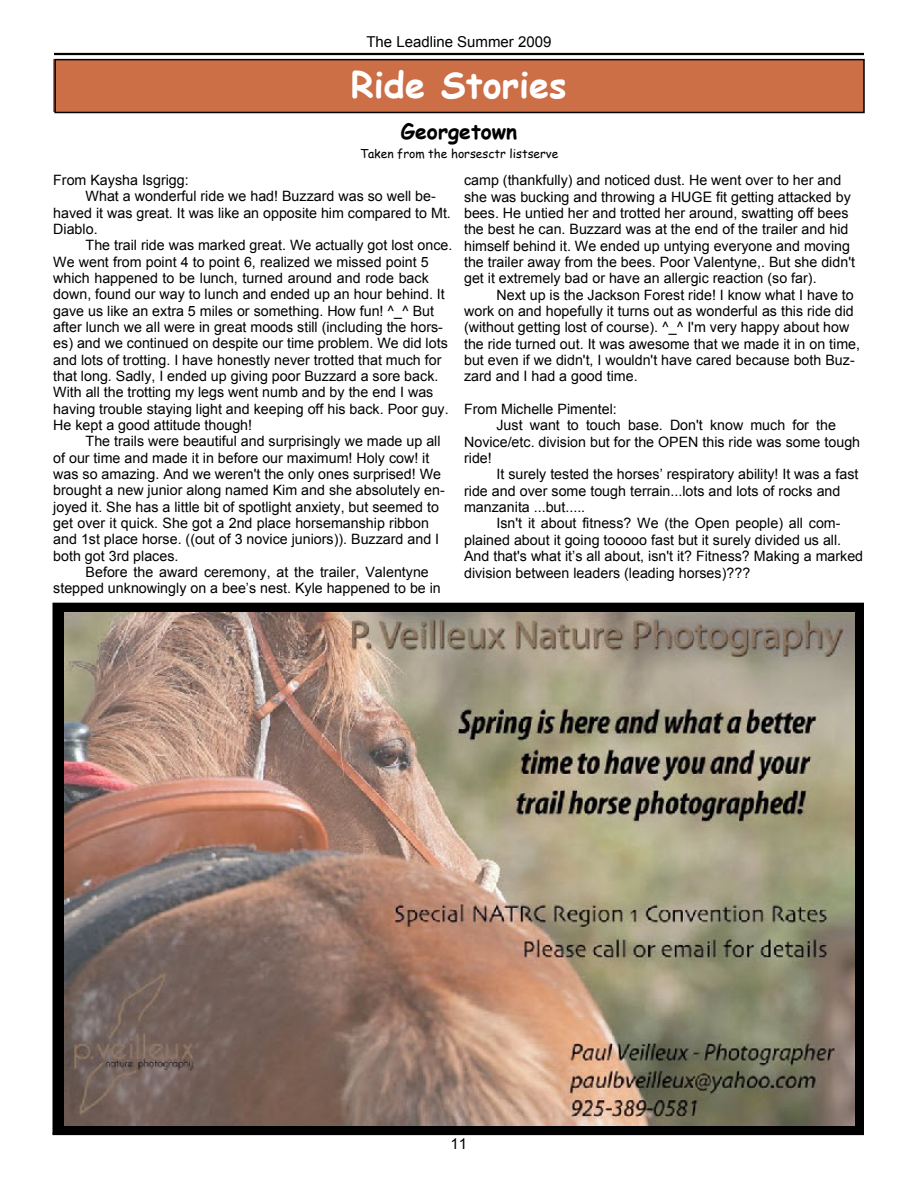
<style>
.page{position:relative;width:918px;height:1188px;background:#fff}
.page>*{position:absolute;margin:0;border:0;box-sizing:border-box;transform-origin:0 0}
.t1{font:700 36px "Comic Sans MS";color:#fff}
.t2{font:700 21px "Comic Sans MS";color:#000}
.t3{font:15px "Arial";color:#000}
.t4{font:14.25px/16.4px "Arial";color:#000}
.t5{font:12px "Comic Sans MS";color:#000}
</style>
<div class="page">
<hr style="left:54px;top:53px;width:810px;height:2px;background:#000">
<hr style="left:52px;top:1133px;width:812px;height:2px;background:#000">
<div style="left:53px;top:603px;width:811px;height:531px;background:#000"></div>
<img style="left:64px;top:612px;width:791px;height:513px">
<div style="left:54px;top:59px;width:810px;height:53px;background:#cc6e46"></div>
<div style="left:54px;top:59px;width:811px;height:54px;border:2px solid #000"></div>
<p class="t3" style="left:366px;top:36px;width:187px">The Leadline Summer 2009</p>
<h1 class="t1" style="left:351px;top:69px;width:217px">Ride Stories</h1>
<h2 class="t2" style="left:401px;top:122px;width:118px">Georgetown</h2>
<p class="t5" style="left:360px;top:148px;width:200px">Taken from the horsesctr listserve</p>
<p class="t4" style="left:53px;top:173px;width:137px">From Kaysha Isgrigg:</p>
<p class="t4" style="left:86px;top:189px;width:352px">What a wonderful ride we had! Buzzard was so well be-</p>
<p class="t4" style="left:53px;top:206px;width:399px">haved it was great. It was like an opposite him compared to Mt.</p>
<p class="t4" style="left:53px;top:222px;width:46px">Diablo.</p>
<p class="t4" style="left:86px;top:238px;width:368px">The trail ride was marked great. We actually got lost once.</p>
<p class="t4" style="left:53px;top:255px;width:377px">We went from point 4 to point 6, realized we missed point 5</p>
<p class="t4" style="left:53px;top:271px;width:377px">which happened to be lunch, turned around and rode back</p>
<p class="t4" style="left:53px;top:287px;width:393px">down, found our way to lunch and ended up an hour behind. It</p>
<p class="t4" style="left:53px;top:304px;width:382px">gave us like an extra 5 miles or something. How fun! ^_^ But</p>
<p class="t4" style="left:53px;top:320px;width:391px">after lunch we all were in great moods still (including the hors-</p>
<p class="t4" style="left:53px;top:337px;width:396px">es) and we continued on despite our time problem. We did lots</p>
<p class="t4" style="left:53px;top:353px;width:390px">and lots of trotting. I have honestly never trotted that much for</p>
<p class="t4" style="left:53px;top:369px;width:387px">that long. Sadly, I ended up giving poor Buzzard a sore back.</p>
<p class="t4" style="left:53px;top:386px;width:382px">With all the trotting my legs went numb and by the end I was</p>
<p class="t4" style="left:53px;top:402px;width:397px">having trouble staying light and keeping off his back. Poor guy.</p>
<p class="t4" style="left:53px;top:418px;width:200px">He kept a good attitude though!</p>
<p class="t4" style="left:86px;top:435px;width:356px">The trails were beautiful and surprisingly we made up all</p>
<p class="t4" style="left:53px;top:451px;width:378px">of our time and made it in before our maximum! Holy cow! it</p>
<p class="t4" style="left:53px;top:467px;width:389px">was so amazing. And we weren't the only ones surprised! We</p>
<p class="t4" style="left:53px;top:484px;width:393px">brought a new junior along named Kim and she absolutely en-</p>
<p class="t4" style="left:53px;top:500px;width:387px">joyed it. She has a little bit of spotlight anxiety, but seemed to</p>
<p class="t4" style="left:53px;top:516px;width:377px">get over it quick. She got a 2nd place horsemanship ribbon</p>
<p class="t4" style="left:53px;top:533px;width:387px">and 1st place horse. ((out of 3 novice juniors)). Buzzard and I</p>
<p class="t4" style="left:53px;top:549px;width:127px">both got 3rd places.</p>
<p class="t4" style="left:86px;top:565px;width:345px">Before the award ceremony, at the trailer, Valentyne</p>
<p class="t4" style="left:53px;top:582px;width:389px">stepped unknowingly on a bee’s nest. Kyle happened to be in</p>
<p class="t4" style="left:464px;top:174px;width:392px">camp (thankfully) and noticed dust. He went over to her and she was bucking and throwing a HUGE fit getting attacked by bees. He untied her and trotted her around, swatting off bees the best he can. Buzzard was at the end of the trailer and hid himself behind it. We ended up untying everyone and moving the trailer away from the bees. Poor Valentyne,. But she didn't get it extremely bad or have an allergic reaction (so far).</p>
<p class="t4" style="left:464px;top:288px;width:398px;text-indent:32px">Next up is the Jackson Forest ride! I know what I have to work on and hopefully it turns out as wonderful as this ride did (without getting lost of course). ^_^ I'm very happy about how the ride turned out. It was awesome that we made it in on time, but even if we didn't, I wouldn't have cared because both Buz&shy;zard and I had a good time.</p>
<p class="t4" style="left:464px;top:402px;width:154px">From Michelle Pimentel:</p>
<p class="t4" style="left:497px;top:419px;width:341px">Just want to touch base. Don't know much for the</p>
<p class="t4" style="left:464px;top:435px;width:398px">Novice/etc. division but for the OPEN this ride was some tough</p>
<p class="t4" style="left:464px;top:451px;width:29px">ride!</p>
<p class="t4" style="left:497px;top:468px;width:363px">It surely tested the horses’ respiratory ability! It was a fast</p>
<p class="t4" style="left:464px;top:484px;width:378px">ride and over some tough terrain...lots and lots of rocks and</p>
<p class="t4" style="left:464px;top:500px;width:123px">manzanita ...but.....</p>
<p class="t4" style="left:497px;top:517px;width:346px">Isn't it about fitness? We (the Open people) all com-</p>
<p class="t4" style="left:464px;top:533px;width:379px">plained about it going tooooo fast but it surely divided us all.</p>
<p class="t4" style="left:464px;top:549px;width:401px">And that's what it’s all about, isn't it? Fitness? Making a marked</p>
<p class="t4" style="left:464px;top:566px;width:288px">division between leaders (leading horses)???</p>
<p class="t3" style="left:451px;top:1138px;width:18px">11</p>
</div>
